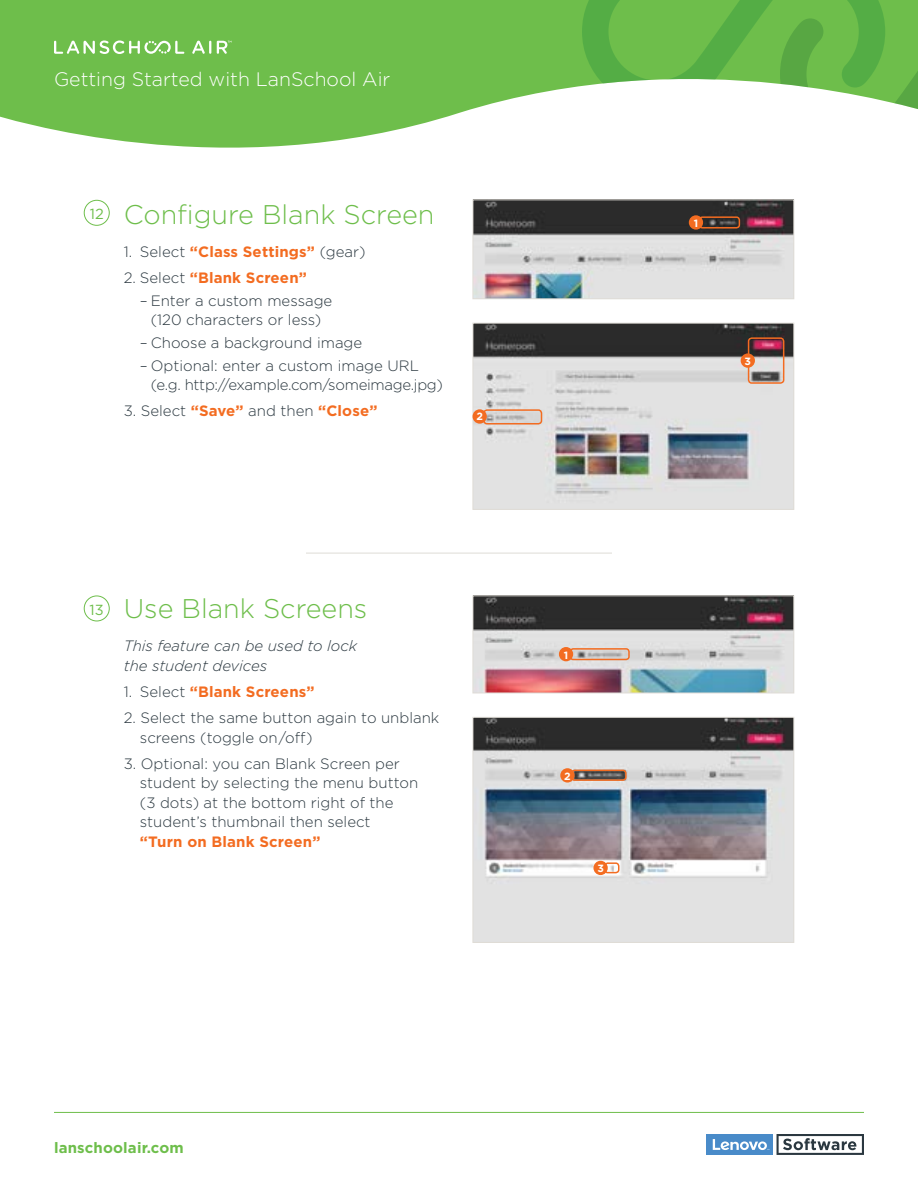
<style>
.page{position:relative;width:918px;height:1188px;background:#fff}
.page>*{position:absolute;margin:0;border:0;box-sizing:border-box;transform-origin:0 0}
.t1{font:300 27px "Gotham";color:#6ebe4b}
.t2{font:300 19.5px "Gotham";color:#fff}
.t3{font:300 15px/19.5px "Gotham";color:#2b3840}
.t4{font:700 15px "Gotham";letter-spacing:.01em;color:#f36c21}
.t5{font:italic 300 15px/19.5px "Gotham";color:#2b3840}
.t6{font:700 15px "Gotham";letter-spacing:.01em;color:#6ebe4b}
.t7{font:700 10.5px "Gotham";color:#fff}
.s1{font-weight:300;color:#2b3840}
.s2{font-weight:700;color:#f36c21}
.s3{font-weight:400;font-size:14.55px}
</style>
<div class="page">
<div style="left:707px;top:1134px;width:66px;height:21px;background:#498bc9"></div>
<svg style="left:713px;top:1139px;width:56px;height:11px"></svg>
<svg style="left:777px;top:1134px;width:87px;height:21px"></svg>
<hr style="left:54px;top:1112px;width:810px;height:1px;background:#6ebe4b">
<svg style="left:0;top:0;width:582px;height:148px;background:#81c663"></svg>
<svg style="left:582px;top:0;width:336px;height:109px"></svg>
<svg style="left:192px;top:41px;width:19px;height:13px"></svg>
<svg style="left:54px;top:40px;width:130px;height:14px"></svg>
<svg style="left:217px;top:41px;width:15px;height:13px"></svg>
<div style="left:84px;top:200px;width:26px;height:26px;border:1px solid #6ebe4b;border-radius:50%"></div>
<img style="left:475px;top:325px;width:317px;height:183px">
<div style="left:473px;top:323px;width:321px;height:187px;border:1px solid #dfdcd6"></div>
<div style="left:483px;top:409px;width:59px;height:16px;border:2px solid #f36c21;border-radius:3px"></div>
<div style="left:473px;top:409px;width:14px;height:15px;background:#f36c21;border-radius:50%"></div>
<hr style="left:306px;top:553px;width:306px;height:1px;background:#dfdcd6">
<div style="left:84px;top:595px;width:26px;height:26px;border:1px solid #6ebe4b;border-radius:50%"></div>
<img style="left:475px;top:719px;width:317px;height:222px">
<div style="left:473px;top:717px;width:321px;height:226px;border:1px solid #dfdcd6"></div>
<img style="left:475px;top:597px;width:317px;height:94px">
<div style="left:473px;top:595px;width:321px;height:98px;border:1px solid #dfdcd6"></div>
<div style="left:569px;top:648px;width:61px;height:12px;border:2px solid #f36c21;border-radius:3px"></div>
<div style="left:571px;top:770px;width:56px;height:11px;border:2px solid #f36c21;border-radius:3px"></div>
<div style="left:604px;top:862px;width:15px;height:11px;border:2px solid #f36c21;border-radius:3px"></div>
<div style="left:559px;top:647px;width:14px;height:14px;background:#f36c21;border-radius:50%"></div>
<div style="left:560px;top:768px;width:15px;height:15px;background:#f36c21;border-radius:50%"></div>
<div style="left:593px;top:861px;width:15px;height:14px;background:#f36c21;border-radius:50%"></div>
<div style="left:748px;top:337px;width:36px;height:47px;border:2px solid #f36c21;border-radius:3px"></div>
<div style="left:741px;top:353px;width:14px;height:15px;background:#f36c21;border-radius:50%"></div>
<img style="left:475px;top:201px;width:317px;height:96px">
<div style="left:473px;top:199px;width:321px;height:100px;border:1px solid #dfdcd6"></div>
<div style="left:699px;top:216px;width:41px;height:13px;border:2px solid #f36c21;border-radius:3px"></div>
<div style="left:689px;top:215px;width:14px;height:15px;background:#f36c21;border-radius:50%"></div>
<h2 class="t2" style="left:54px;top:69px;width:338px">Getting Started with LanSchool Air</h2>
<h1 class="t1" style="left:90px;top:199px;width:346px"><sup>12</sup> Configure Blank Screen</h1>
<p class="t4" style="left:124px;top:243px;width:243px"><span class="s1">1. Select</span> “Class Settings” <span class="s1">(gear)</span></p>
<p class="t4" style="left:124px;top:269px;width:185px"><span class="s1">2. Select</span> “Blank Screen”</p>
<p class="t3" style="left:140px;top:290px;width:194px;text-align:center">– Enter a custom message (120 characters or less)</p>
<p class="t3" style="left:140px;top:333px;width:224px">– Choose a background image</p>
<p class="t3" style="left:151px;top:355px;width:294px;text-indent:-11px">– Optional: enter a custom image URL (e.g. http://example.com/someimage.jpg)</p>
<p class="t3" style="left:124px;top:401px;width:255px">3. Select <span class="s2">“Save”</span> and then <span class="s2">“Close”</span></p>
<p class="t7" style="left:476px;top:411px;width:8px">2</p>
<h1 class="t1" style="left:90px;top:594px;width:279px"><span class="s3">13</span> Use Blank Screens</h1>
<p class="t5" style="left:124px;top:636px;width:235px">This feature can be used to lock the student devices</p>
<p class="t4" style="left:124px;top:683px;width:192px"><span class="s1">1. Select</span> “Blank Screens”</p>
<p class="t3" style="left:140px;top:708px;width:301px;text-indent:-16px">2. Select the same button again to unblank screens (toggle on/off)</p>
<p class="t3" style="left:140px;top:754px;width:280px;text-indent:-16px">3. Optional: you can Blank Screen per student by selecting the menu button (3 dots) at the bottom right of the student’s thumbnail then select</p>
<p class="t4" style="left:140px;top:833px;width:182px">“Turn on Blank Screen”</p>
<p class="t7" style="left:564px;top:649px;width:6px">1</p>
<p class="t7" style="left:564px;top:770px;width:8px">2</p>
<p class="t7" style="left:597px;top:862px;width:8px">3</p>
<p class="t7" style="left:694px;top:217px;width:6px">1</p>
<p class="t7" style="left:745px;top:355px;width:8px">3</p>
<p class="t6" style="left:54px;top:1140px;width:131px">lanschoolair.com</p>
</div>
